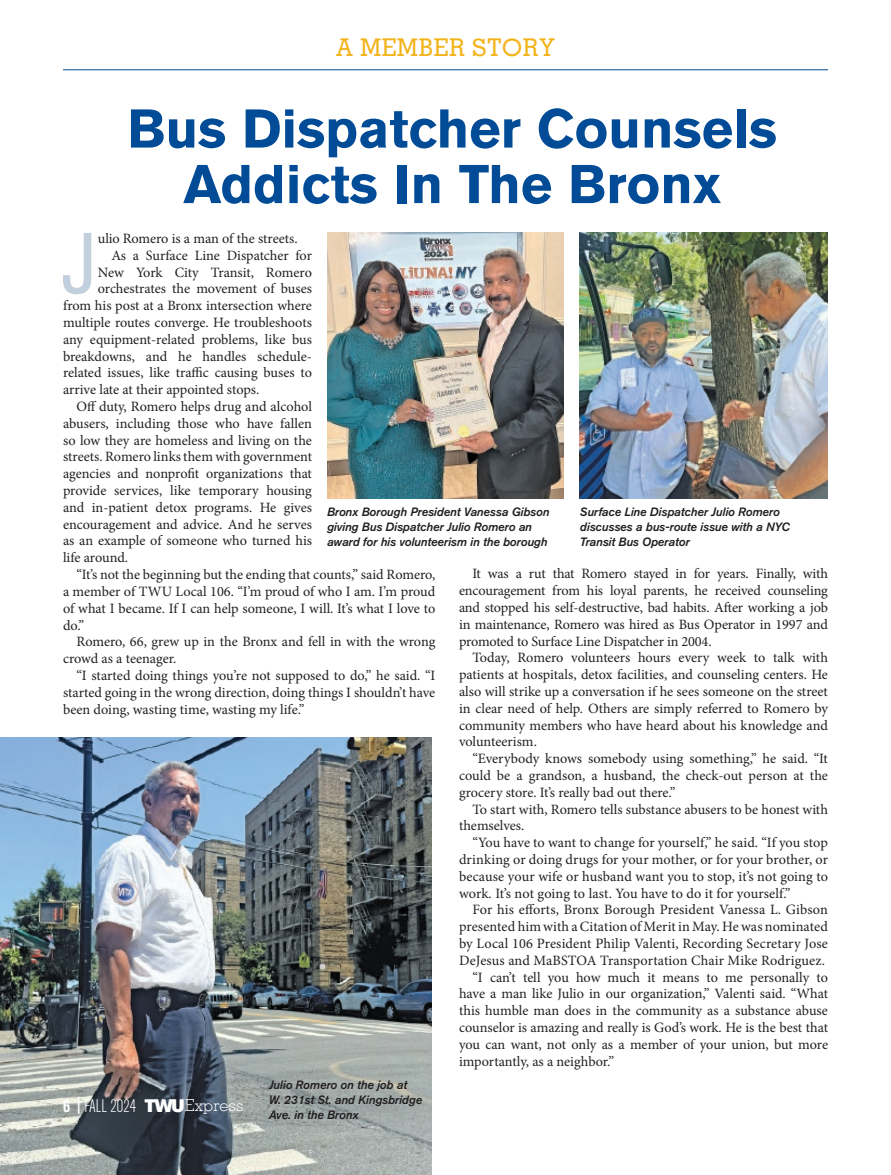
<style>
.page{position:relative;width:891px;height:1175px;background:#fff}
.page>*{position:absolute;margin:0;border:0;box-sizing:border-box;transform-origin:0 0}
.Body_Copy{font:condensed 85.65px "Akzidenz Grotesk Pro";color:#c2cfdc}
.Head_Editoial{font:700 54px/55.5px "Akzidenz Grotesk Pro";color:#014b97;text-align:center}
.t1{font:500 24px "Memphis";letter-spacing:.02em;color:#f3b31b}
.t2{font:300 condensed 18px "Akzidenz Grotesk Pro";color:#fff}
.Body_Copy-2{font:14.25px/16.8px "Minion Pro";letter-spacing:-.005em;color:#231f20;text-align:justify}
.t3{font:italic 500 12px/15px "Akzidenz Grotesk Pro";letter-spacing:-.01em;color:#231f20}
.s1{font-weight:700}
.s2{font-weight:500}
.s3{font-family:"Akzidenz Grotesk Pro Super";font-weight:400;font-stretch:normal}
.s4{font-family:"Memphis";font-stretch:normal;font-size:16.5px}
</style>
<div class="page">
<img style="left:0;top:737px;width:432px;height:437px">
<img style="left:327px;top:232px;width:237px;height:266px">
<hr style="left:63px;top:69px;width:765px;height:1px;background:#014b97">
<img style="left:580px;top:233px;width:248px;height:265px">
<p class="t1" style="left:336px;top:33px;width:221px">A MEMBER STORY</p>
<p class="Head_Editoial" style="left:127px;top:100px;width:651px">Bus Dispatcher Counsels<br>Addicts In The Bronx</p>
<p class="Body_Copy" style="left:61px;top:208px;width:35px">J</p>
<p class="Body_Copy-2" style="left:98px;top:230px;width:201px">ulio Romero is a man of the streets.</p>
<p class="Body_Copy-2" style="left:111px;top:247px;width:202px">As a Surface Line Dispatcher for</p>
<p class="Body_Copy-2" style="left:98px;top:264px;width:216px">New York City Transit, Romero</p>
<p class="Body_Copy-2" style="left:98px;top:280px;width:216px">orchestrates the movement of buses</p>
<p class="Body_Copy-2" style="left:63px;top:297px;width:251px">from his post at a Bronx intersection where</p>
<p class="Body_Copy-2" style="left:63px;top:314px;width:251px">multiple routes converge. He troubleshoots</p>
<p class="Body_Copy-2" style="left:63px;top:331px;width:251px">any equipment-related problems, like bus</p>
<p class="Body_Copy-2" style="left:63px;top:348px;width:251px">breakdowns, and he handles schedule-</p>
<p class="Body_Copy-2" style="left:63px;top:364px;width:251px">related issues, like traffic causing buses to</p>
<p class="Body_Copy-2" style="left:63px;top:381px;width:198px">arrive late at their appointed stops.</p>
<p class="Body_Copy-2" style="left:63px;top:398px;width:251px;text-indent:14px">Off duty, Romero helps drug and alcohol abusers, including those who have fallen so low they are homeless and living on the streets. Romero links them with government agencies and nonprofit organizations that provide services, like temporary housing and in-patient detox programs. He gives encouragement and advice. And he serves as an example of someone who turned his life around.</p>
<p class="Body_Copy-2" style="left:63px;top:566px;width:374px;text-indent:14px">“It’s not the beginning but the ending that counts,” said Romero, a member of TWU Local 106. “I’m proud of who I am. I’m proud of what I became. If I can help someone, I will. It’s what I love to do.”</p>
<p class="Body_Copy-2" style="left:63px;top:633px;width:374px;text-indent:14px">Romero, 66, grew up in the Bronx and fell in with the wrong crowd as a teenager.</p>
<p class="Body_Copy-2" style="left:63px;top:667px;width:374px;text-indent:14px">“I started doing things you’re not supposed to do,” he said. “I started going in the wrong direction, doing things I shouldn’t have been doing, wasting time, wasting my life.”</p>
<p class="t3" style="left:327px;top:504px;width:224px">Bronx Borough President Vanessa Gibson giving Bus Dispatcher Julio Romero an award for his volunteerism in the borough</p>
<p class="t3" style="left:580px;top:504px;width:211px">Surface Line Dispatcher Julio Romero discusses a bus-route issue with a NYC<br>Transit Bus Operator</p>
<p class="Body_Copy-2" style="left:459px;top:565px;width:371px;text-indent:14px">It was a rut that Romero stayed in for years. Finally, with encouragement from his loyal parents, he received counseling and stopped his self-destructive, bad habits. After working a job in maintenance, Romero was hired as Bus Operator in 1997 and promoted to Surface Line Dispatcher in 2004.</p>
<p class="Body_Copy-2" style="left:459px;top:649px;width:371px;text-indent:14px">Today, Romero volunteers hours every week to talk with patients at hospitals, detox facilities, and counseling centers. He also will strike up a conversation if he sees someone on the street in clear need of help. Others are simply referred to Romero by community members who have heard about his knowledge and volunteerism.</p>
<p class="Body_Copy-2" style="left:459px;top:750px;width:370px;text-indent:14px">“Everybody knows somebody using something,” he said. “It could be a grandson, a husband, the check-out person at the grocery store. It’s really bad out there.”</p>
<p class="Body_Copy-2" style="left:459px;top:800px;width:371px;text-indent:14px">To start with, Romero tells substance abusers to be honest with themselves.</p>
<p class="Body_Copy-2" style="left:459px;top:834px;width:371px;text-indent:14px">“You have to want to change for yourself,” he said. “If you stop drinking or doing drugs for your mother, or for your brother, or because your wife or husband want you to stop, it’s not going to work. It’s not going to last. You have to do it for yourself.”</p>
<p class="Body_Copy-2" style="left:459px;top:901px;width:371px;text-indent:14px">For his efforts, Bronx Borough President Vanessa L. Gibson presented him with a Citation of Merit in May. He was nominated by Local 106 President Philip Valenti, Recording Secretary Jose DeJesus and MaBSTOA Transportation Chair Mike Rodriguez.</p>
<p class="Body_Copy-2" style="left:459px;top:968px;width:371px;text-indent:14px">“I can’t tell you how much it means to me personally to have a man like Julio in our organization,” Valenti said. “What this humble man does in the community as a substance abuse counselor is amazing and really is God’s work. He is the best that you can want, not only as a member of your union, but more importantly, as a neighbor.”</p>
<p class="t2" style="left:63px;top:1094px;width:182px"><span class="s1">6</span> <span class="s2">|</span> FALL 2024 <span class="s3">TWU</span><span class="s4">Express</span></p>
<p class="t3" style="left:269px;top:1077px;width:155px">Julio Romero on the job at<br>W. 231st St. and Kingsbridge<br>Ave. in the Bronx</p>
</div>
